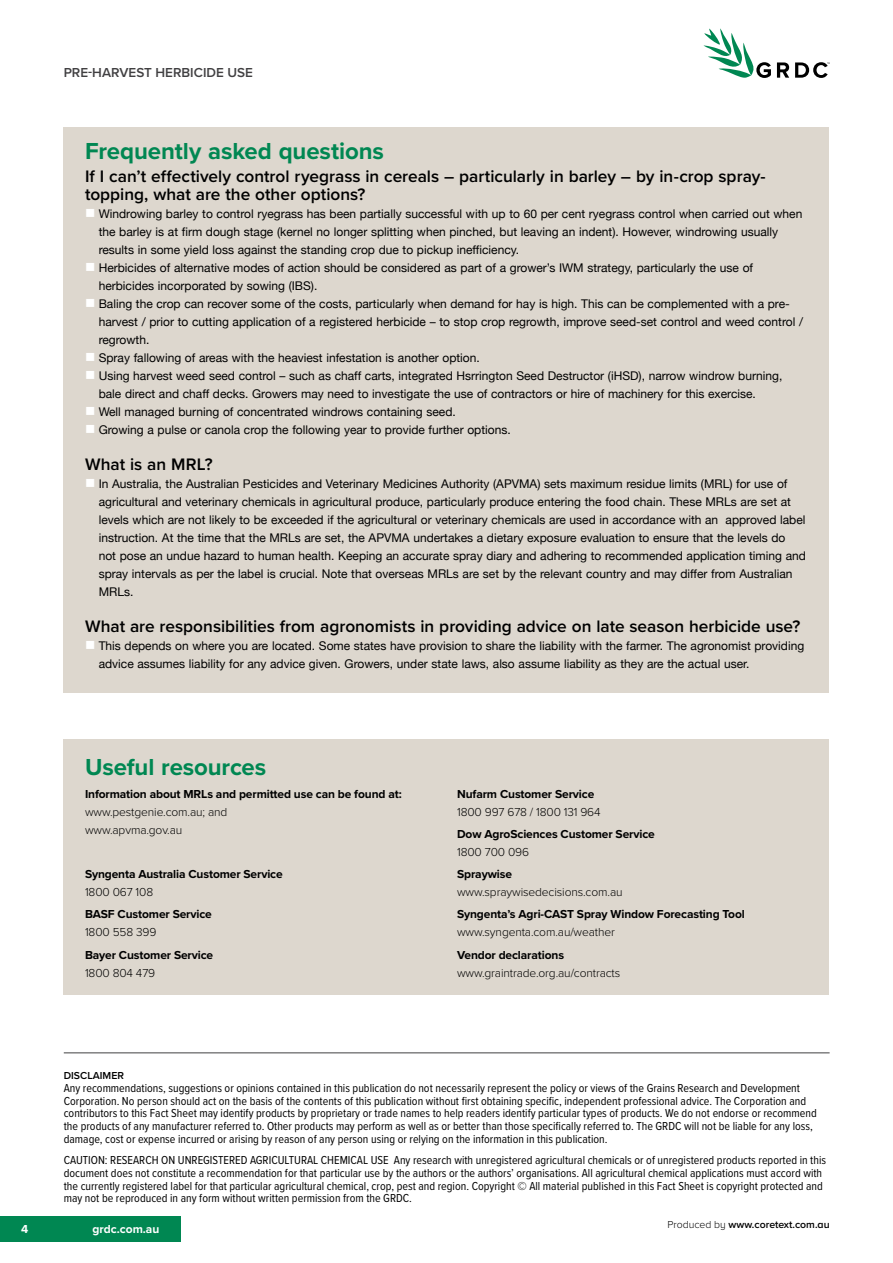
<style>
.page{position:relative;width:893px;height:1263px;background:#fff}
.page>*{position:absolute;margin:0;border:0;box-sizing:border-box;transform-origin:0 0}
.t1{font:700 24px "Proxima Nova";letter-spacing:-.005em;color:#008752}
.t2{font:600 17.25px/18px "Proxima Nova";color:#000}
.t3{font:600 13.5px "Proxima Nova";color:#414042}
.t4{font:12px/18px "Helvetica Neue";color:#000}
.t5{font:12px/12.8px "Proxima Nova Cond";color:#000}
.t6{font:700 12px "Proxima Nova";letter-spacing:-.01em;color:#000}
.t7{font:300 12px/18px "Proxima Nova";letter-spacing:-.01em;color:#000}
.t8{font:700 12px "Proxima Nova";color:#fff}
.t9{font:600 10.5px "Proxima Nova A";color:#000}
.s1{color:#fff}
.s2{font-weight:300}
</style>
<div class="page">
<svg style="left:703px;top:28px;width:68px;height:50px"></svg>
<svg style="left:777px;top:62px;width:12px;height:16px"></svg>
<svg style="left:795px;top:62px;width:35px;height:16px"></svg>
<div style="left:0;top:1216px;width:181px;height:26px;background:#008752"></div>
<div style="left:64px;top:128px;width:765px;height:565px;background:#ddd7ce"></div>
<hr style="left:64px;top:1052px;width:766px;height:1px;background:#414042">
<div style="left:64px;top:739px;width:765px;height:255px;background:#ddd7ce"></div>
<p class="t3" style="left:64px;top:62px;width:191px">PRE-HARVEST HERBICIDE USE</p>
<h1 class="t1" style="left:85px;top:133px;width:301px">Frequently asked questions</h1>
<h2 class="t2" style="left:85px;top:166px;width:682px">If I can’t effectively control ryegrass in cereals – particularly in barley – by in-crop spray&shy;topping, what are the other options?</h2>
<p class="t4" style="left:99px;top:205px;width:705px;text-indent:-14px"><span class="s1">■</span> Windrowing barley to control ryegrass has been partially successful with up to 60 per cent ryegrass control when carried out when the barley is at firm dough stage (kernel no longer splitting when pinched, but leaving an indent). However, windrowing usually results in some yield loss against the standing crop due to pickup inefficiency.</p>
<p class="t4" style="left:99px;top:259px;width:656px;text-indent:-14px"><span class="s1">■</span> Herbicides of alternative modes of action should be considered as part of a grower’s IWM strategy, particularly the use of herbicides incorporated by sowing (IBS).</p>
<p class="t4" style="left:99px;top:295px;width:706px;text-indent:-14px"><span class="s1">■</span> Baling the crop can recover some of the costs, particularly when demand for hay is high. This can be complemented with a pre&shy;harvest / prior to cutting application of a registered herbicide – to stop crop regrowth, improve seed-set control and weed control / regrowth.</p>
<p class="t4" style="left:85px;top:349px;width:396px"><span class="s1">■</span> Spray fallowing of areas with the heaviest infestation is another option.</p>
<p class="t4" style="left:99px;top:367px;width:685px;text-indent:-14px"><span class="s1">■</span> Using harvest weed seed control – such as chaff carts, integrated Hsrrington Seed Destructor (iHSD), narrow windrow burning, bale direct and chaff decks. Growers may need to investigate the use of contractors or hire of machinery for this exercise.</p>
<p class="t4" style="left:85px;top:403px;width:372px"><span class="s1">■</span> Well managed burning of concentrated windrows containing seed.</p>
<p class="t4" style="left:85px;top:421px;width:427px"><span class="s1">■</span> Growing a pulse or canola crop the following year to provide further options.</p>
<h2 class="t2" style="left:85px;top:454px;width:129px">What is an MRL?</h2>
<p class="t4" style="left:99px;top:475px;width:709px;text-indent:-14px"><span class="s1">■</span> In Australia, the Australian Pesticides and Veterinary Medicines Authority (APVMA) sets maximum residue limits (MRL) for use of agricultural and veterinary chemicals in agricultural produce, particularly produce entering the food chain. These MRLs are set at levels which are not likely to be exceeded if the agricultural or veterinary chemicals are used in accordance with an approved label instruction. At the time that the MRLs are set, the APVMA undertakes a dietary exposure evaluation to ensure that the levels do<br>not pose an undue hazard to human health. Keeping an accurate spray diary and adhering to recommended application timing and spray intervals as per the label is crucial. Note that overseas MRLs are set by the relevant country and may differ from Australian MRLs.</p>
<h2 class="t2" style="left:85px;top:616px;width:717px">What are responsibilities from agronomists in providing advice on late season herbicide use?</h2>
<p class="t4" style="left:99px;top:637px;width:707px;text-indent:-14px"><span class="s1">■</span> This depends on where you are located. Some states have provision to share the liability with the farmer. The agronomist providing advice assumes liability for any advice given. Growers, under state laws, also assume liability as they are the actual user.</p>
<h1 class="t1" style="left:85px;top:749px;width:183px">Useful resources</h1>
<p class="t6" style="left:85px;top:784px;width:318px">Information about MRLs and permitted use can be found at:</p>
<p class="t7" style="left:85px;top:802px;width:144px">www.pestgenie.com.au; and www.apvma.gov.au</p>
<p class="t6" style="left:85px;top:865px;width:199px">Syngenta Australia Customer Service</p>
<p class="t7" style="left:85px;top:882px;width:70px">1800 067 108</p>
<p class="t6" style="left:85px;top:905px;width:128px">BASF Customer Service</p>
<p class="t7" style="left:85px;top:923px;width:73px">1800 558 399</p>
<p class="t6" style="left:85px;top:945px;width:130px">Bayer Customer Service</p>
<p class="t7" style="left:85px;top:963px;width:72px">1800 804 479</p>
<p class="t6" style="left:457px;top:784px;width:139px">Nufarm Customer Service</p>
<p class="t7" style="left:457px;top:802px;width:145px">1800 997 678 / 1800 131 964</p>
<p class="t6" style="left:457px;top:825px;width:199px">Dow AgroSciences Customer Service</p>
<p class="t7" style="left:457px;top:842px;width:73px">1800 700 096</p>
<p class="t6" style="left:457px;top:865px;width:56px">Spraywise</p>
<p class="t7" style="left:457px;top:882px;width:167px">www.spraywisedecisions.com.au</p>
<p class="t6" style="left:457px;top:905px;width:289px">Syngenta’s Agri-CAST Spray Window Forecasting Tool</p>
<p class="t7" style="left:457px;top:923px;width:159px">www.syngenta.com.au/weather</p>
<p class="t6" style="left:457px;top:945px;width:108px">Vendor declarations</p>
<p class="t7" style="left:457px;top:963px;width:165px">www.graintrade.org.au/contracts</p>
<p class="t9" style="left:64px;top:1068px;width:62px">DISCLAIMER</p>
<p class="t5" style="left:64px;top:1081px;width:754px">Any recommendations, suggestions or opinions contained in this publication do not necessarily represent the policy or views of the Grains Research and Development Corporation. No person should act on the basis of the contents of this publication without first obtaining specific, independent professional advice. The Corporation and contributors to this Fact Sheet may identify products by proprietary or trade names to help readers identify particular types of products. We do not endorse or recommend the products of any manufacturer referred to. Other products may perform as well as or better than those specifically referred to. The GRDC will not be liable for any loss, damage, cost or expense incurred or arising by reason of any person using or relying on the information in this publication.</p>
<p class="t5" style="left:64px;top:1153px;width:764px">CAUTION: RESEARCH ON UNREGISTERED AGRICULTURAL CHEMICAL USE Any research with unregistered agricultural chemicals or of unregistered products reported in this document does not constitute a recommendation for that particular use by the authors or the authors’ organisations. All agricultural chemical applications must accord with the currently registered label for that particular agricultural chemical, crop, pest and region. Copyright © All material published in this Fact Sheet is copyright protected and may not be reproduced in any form without written permission from the GRDC.</p>
<p class="t8" style="left:21px;top:1220px;width:9px">4</p>
<p class="t8" style="left:92px;top:1220px;width:69px">grdc.com.au</p>
<p class="t9" style="left:667px;top:1217px;width:164px"><span class="s2">Produced by</span> www.coretext.com.au</p>
</div>
